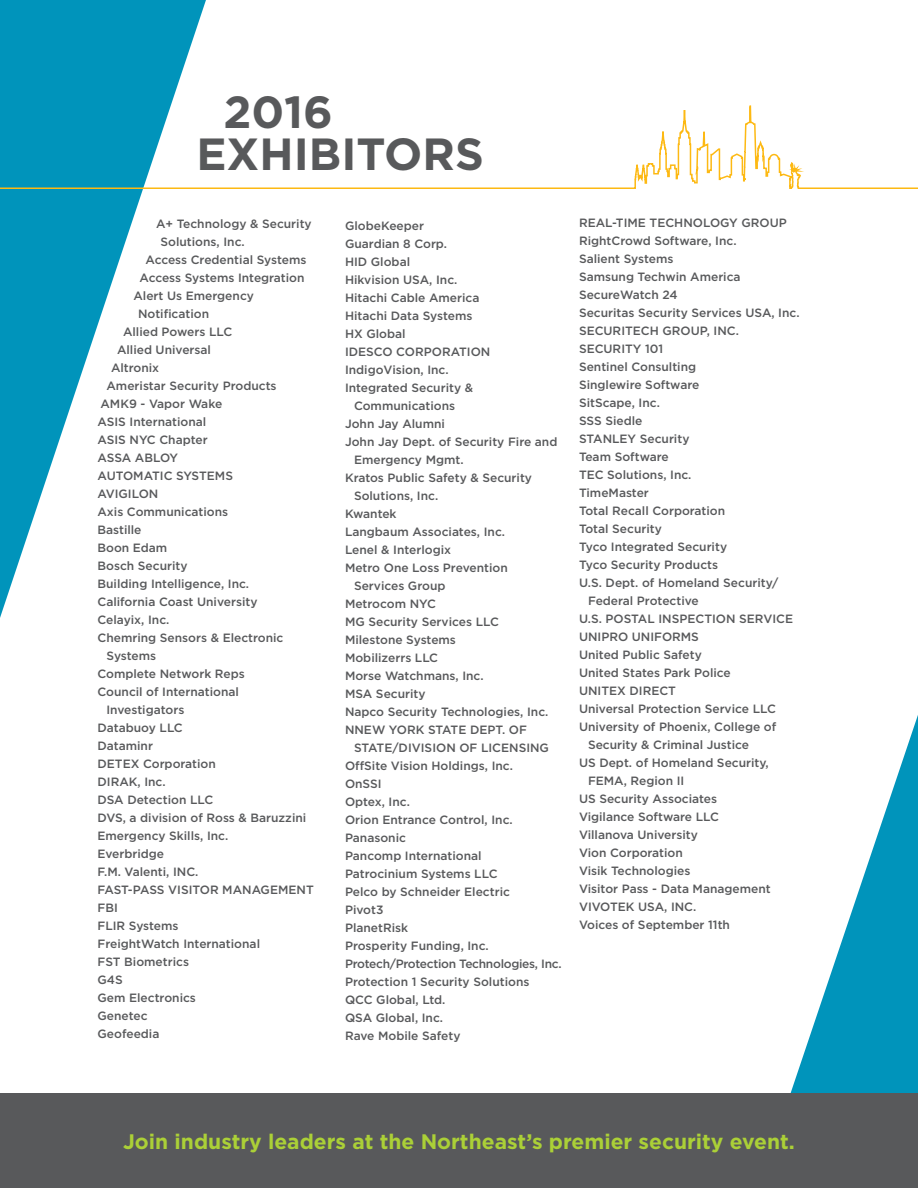
<style>
.page{position:relative;width:918px;height:1188px;background:#fff}
.page>*{position:absolute;margin:0;border:0;box-sizing:border-box;transform-origin:0 0}
.t1{font:700 45px/42px "Gotham";color:#58595b}
.t2{font:700 21px "Gotham";color:#abd037}
.t3{font:500 12px "Gotham";color:#58595b}
.t4{font:500 12px "Gotham";letter-spacing:-.025em;color:#58595b}
</style>
<div class="page">
<svg style="left:0;top:0;width:206px;height:618px"></svg>
<svg style="left:0;top:17px;width:918px;height:250px"></svg>
<svg style="left:790px;top:715px;width:128px;height:379px"></svg>
<div style="left:0;top:1094px;width:918px;height:94px;background:#58595b"></div>
<h1 class="t1" style="left:196px;top:90px;width:289px;text-indent:27px">2016<br>EXHIBITORS</h1>
<p class="t3" style="left:156px;top:217px;width:157px">A+ Technology &amp; Security</p>
<p class="t3" style="left:160px;top:235px;width:86px">Solutions, Inc.</p>
<p class="t3" style="left:146px;top:253px;width:162px">Access Credential Systems</p>
<p class="t3" style="left:140px;top:271px;width:167px">Access Systems Integration</p>
<p class="t3" style="left:134px;top:289px;width:122px">Alert Us Emergency</p>
<p class="t3" style="left:138px;top:307px;width:73px">Notification</p>
<p class="t3" style="left:123px;top:325px;width:111px">Allied Powers LLC</p>
<p class="t3" style="left:117px;top:343px;width:96px">Allied Universal</p>
<p class="t3" style="left:111px;top:361px;width:50px">Altronix</p>
<p class="t3" style="left:106px;top:379px;width:172px">Ameristar Security Products</p>
<p class="t3" style="left:100px;top:397px;width:123px">AMK9 - Vapor Wake</p>
<p class="t3" style="left:98px;top:415px;width:110px">ASIS International</p>
<p class="t3" style="left:98px;top:433px;width:112px">ASIS NYC Chapter</p>
<p class="t3" style="left:98px;top:451px;width:82px">ASSA ABLOY</p>
<p class="t3" style="left:98px;top:469px;width:137px">AUTOMATIC SYSTEMS</p>
<p class="t3" style="left:98px;top:487px;width:62px">AVIGILON</p>
<p class="t3" style="left:98px;top:505px;width:132px">Axis Communications</p>
<p class="t3" style="left:98px;top:523px;width:46px">Bastille</p>
<p class="t3" style="left:98px;top:541px;width:71px">Boon Edam</p>
<p class="t3" style="left:98px;top:559px;width:92px">Bosch Security</p>
<p class="t3" style="left:98px;top:577px;width:153px">Building Intelligence, Inc.</p>
<p class="t3" style="left:98px;top:595px;width:162px">California Coast University</p>
<p class="t3" style="left:98px;top:613px;width:73px">Celayix, Inc.</p>
<p class="t3" style="left:98px;top:631px;width:188px">Chemring Sensors &amp; Electronic</p>
<p class="t3" style="left:106px;top:649px;width:51px">Systems</p>
<p class="t3" style="left:98px;top:667px;width:149px">Complete Network Reps</p>
<p class="t3" style="left:98px;top:685px;width:143px">Council of International</p>
<p class="t3" style="left:106px;top:703px;width:79px">Investigators</p>
<p class="t3" style="left:98px;top:721px;width:87px">Databuoy LLC</p>
<p class="t3" style="left:98px;top:739px;width:57px">Dataminr</p>
<p class="t3" style="left:98px;top:757px;width:120px">DETEX Corporation</p>
<p class="t3" style="left:98px;top:775px;width:70px">DIRAK, Inc.</p>
<p class="t3" style="left:98px;top:793px;width:117px">DSA Detection LLC</p>
<p class="t3" style="left:98px;top:811px;width:210px">DVS, a division of Ross &amp; Baruzzini</p>
<p class="t3" style="left:98px;top:829px;width:132px">Emergency Skills, Inc.</p>
<p class="t3" style="left:98px;top:847px;width:68px">Everbridge</p>
<p class="t3" style="left:98px;top:865px;width:103px">F.M. Valenti, INC.</p>
<p class="t3" style="left:98px;top:883px;width:218px">FAST-PASS VISITOR MANAGEMENT</p>
<p class="t3" style="left:98px;top:901px;width:22px">FBI</p>
<p class="t3" style="left:98px;top:919px;width:83px">FLIR Systems</p>
<p class="t3" style="left:98px;top:937px;width:164px">FreightWatch International</p>
<p class="t3" style="left:98px;top:955px;width:93px">FST Biometrics</p>
<p class="t3" style="left:98px;top:973px;width:27px">G4S</p>
<p class="t3" style="left:98px;top:991px;width:100px">Gem Electronics</p>
<p class="t3" style="left:98px;top:1009px;width:52px">Genetec</p>
<p class="t3" style="left:98px;top:1027px;width:63px">Geofeedia</p>
<p class="t3" style="left:345px;top:218px;width:81px">GlobeKeeper</p>
<p class="t3" style="left:345px;top:236px;width:104px">Guardian 8 Corp.</p>
<p class="t3" style="left:345px;top:254px;width:67px">HID Global</p>
<p class="t3" style="left:345px;top:272px;width:114px">Hikvision USA, Inc.</p>
<p class="t3" style="left:345px;top:290px;width:136px">Hitachi Cable America</p>
<p class="t3" style="left:345px;top:308px;width:129px">Hitachi Data Systems</p>
<p class="t3" style="left:345px;top:326px;width:62px">HX Global</p>
<p class="t3" style="left:345px;top:344px;width:147px">IDESCO CORPORATION</p>
<p class="t3" style="left:345px;top:362px;width:105px">IndigoVision, Inc.</p>
<p class="t3" style="left:345px;top:380px;width:130px">Integrated Security &amp;</p>
<p class="t3" style="left:354px;top:398px;width:103px">Communications</p>
<p class="t3" style="left:345px;top:416px;width:101px">John Jay Alumni</p>
<p class="t3" style="left:345px;top:434px;width:214px">John Jay Dept. of Security Fire and</p>
<p class="t3" style="left:354px;top:452px;width:111px">Emergency Mgmt.</p>
<p class="t3" style="left:345px;top:470px;width:189px">Kratos Public Safety &amp; Security</p>
<p class="t3" style="left:354px;top:488px;width:86px">Solutions, Inc.</p>
<p class="t3" style="left:345px;top:506px;width:53px">Kwantek</p>
<p class="t3" style="left:345px;top:524px;width:162px">Langbaum Associates, Inc.</p>
<p class="t3" style="left:345px;top:542px;width:108px">Lenel &amp; Interlogix</p>
<p class="t3" style="left:345px;top:560px;width:164px">Metro One Loss Prevention</p>
<p class="t3" style="left:354px;top:578px;width:93px">Services Group</p>
<p class="t3" style="left:345px;top:596px;width:92px">Metrocom NYC</p>
<p class="t3" style="left:345px;top:614px;width:155px">MG Security Services LLC</p>
<p class="t3" style="left:345px;top:632px;width:112px">Milestone Systems</p>
<p class="t3" style="left:345px;top:650px;width:95px">Mobilizerrs LLC</p>
<p class="t3" style="left:345px;top:668px;width:140px">Morse Watchmans, Inc.</p>
<p class="t3" style="left:345px;top:686px;width:82px">MSA Security</p>
<p class="t3" style="left:345px;top:704px;width:205px">Napco Security Technologies, Inc.</p>
<p class="t3" style="left:345px;top:722px;width:183px">NNEW YORK STATE DEPT. OF</p>
<p class="t3" style="left:354px;top:740px;width:197px">STATE/DIVISION OF LICENSING</p>
<p class="t3" style="left:345px;top:758px;width:170px">OffSite Vision Holdings, Inc.</p>
<p class="t3" style="left:345px;top:776px;width:38px">OnSSI</p>
<p class="t3" style="left:345px;top:794px;width:66px">Optex, Inc.</p>
<p class="t3" style="left:345px;top:812px;width:169px">Orion Entrance Control, Inc.</p>
<p class="t3" style="left:345px;top:830px;width:63px">Panasonic</p>
<p class="t3" style="left:345px;top:848px;width:138px">Pancomp International</p>
<p class="t3" style="left:345px;top:866px;width:154px">Patrocinium Systems LLC</p>
<p class="t3" style="left:345px;top:884px;width:166px">Pelco by Schneider Electric</p>
<p class="t3" style="left:345px;top:902px;width:40px">Pivot3</p>
<p class="t3" style="left:345px;top:920px;width:65px">PlanetRisk</p>
<p class="t3" style="left:345px;top:938px;width:145px">Prosperity Funding, Inc.</p>
<p class="t4" style="left:345px;top:956px;width:218px">Protech/Protection Technologies, Inc.</p>
<p class="t3" style="left:345px;top:974px;width:186px">Protection 1 Security Solutions</p>
<p class="t3" style="left:345px;top:992px;width:102px">QCC Global, Ltd.</p>
<p class="t3" style="left:345px;top:1010px;width:100px">QSA Global, Inc.</p>
<p class="t3" style="left:345px;top:1028px;width:117px">Rave Mobile Safety</p>
<p class="t3" style="left:579px;top:216px;width:209px">REAL-TIME TECHNOLOGY GROUP</p>
<p class="t3" style="left:579px;top:234px;width:159px">RightCrowd Software, Inc.</p>
<p class="t3" style="left:579px;top:252px;width:96px">Salient Systems</p>
<p class="t3" style="left:579px;top:270px;width:163px">Samsung Techwin America</p>
<p class="t3" style="left:579px;top:288px;width:100px">SecureWatch 24</p>
<p class="t3" style="left:579px;top:306px;width:222px">Securitas Security Services USA, Inc.</p>
<p class="t3" style="left:579px;top:324px;width:161px">SECURITECH GROUP, INC.</p>
<p class="t3" style="left:579px;top:342px;width:86px">SECURITY 101</p>
<p class="t3" style="left:579px;top:360px;width:119px">Sentinel Consulting</p>
<p class="t3" style="left:579px;top:378px;width:122px">Singlewire Software</p>
<p class="t3" style="left:579px;top:396px;width:82px">SitScape, Inc.</p>
<p class="t3" style="left:579px;top:414px;width:65px">SSS Siedle</p>
<p class="t3" style="left:579px;top:432px;width:112px">STANLEY Security</p>
<p class="t3" style="left:579px;top:450px;width:91px">Team Software</p>
<p class="t3" style="left:579px;top:468px;width:114px">TEC Solutions, Inc.</p>
<p class="t3" style="left:579px;top:486px;width:71px">TimeMaster</p>
<p class="t3" style="left:579px;top:504px;width:148px">Total Recall Corporation</p>
<p class="t3" style="left:579px;top:522px;width:84px">Total Security</p>
<p class="t3" style="left:579px;top:540px;width:150px">Tyco Integrated Security</p>
<p class="t3" style="left:579px;top:558px;width:141px">Tyco Security Products</p>
<p class="t3" style="left:579px;top:576px;width:201px">U.S. Dept. of Homeland Security/</p>
<p class="t3" style="left:588px;top:594px;width:112px">Federal Protective</p>
<p class="t3" style="left:579px;top:612px;width:216px">U.S. POSTAL INSPECTION SERVICE</p>
<p class="t3" style="left:579px;top:630px;width:121px">UNIPRO UNIFORMS</p>
<p class="t3" style="left:579px;top:648px;width:124px">United Public Safety</p>
<p class="t3" style="left:579px;top:666px;width:153px">United States Park Police</p>
<p class="t3" style="left:579px;top:684px;width:99px">UNITEX DIRECT</p>
<p class="t3" style="left:579px;top:702px;width:198px">Universal Protection Service LLC</p>
<p class="t3" style="left:579px;top:720px;width:199px">University of Phoenix, College of</p>
<p class="t3" style="left:588px;top:738px;width:163px">Security &amp; Criminal Justice</p>
<p class="t3" style="left:579px;top:756px;width:191px">US Dept. of Homeland Security,</p>
<p class="t3" style="left:588px;top:774px;width:98px">FEMA, Region II</p>
<p class="t3" style="left:579px;top:792px;width:140px">US Security Associates</p>
<p class="t3" style="left:579px;top:810px;width:142px">Vigilance Software LLC</p>
<p class="t3" style="left:579px;top:828px;width:120px">Villanova University</p>
<p class="t3" style="left:579px;top:846px;width:105px">Vion Corporation</p>
<p class="t3" style="left:579px;top:864px;width:113px">Visik Technologies</p>
<p class="t3" style="left:579px;top:882px;width:193px">Visitor Pass - Data Management</p>
<p class="t3" style="left:579px;top:900px;width:119px">VIVOTEK USA, INC.</p>
<p class="t3" style="left:579px;top:918px;width:153px">Voices of September 11th</p>
<h2 class="t2" style="left:123px;top:1129px;width:673px">Join industry leaders at the Northeast’s premier security event.</h2>
</div>
